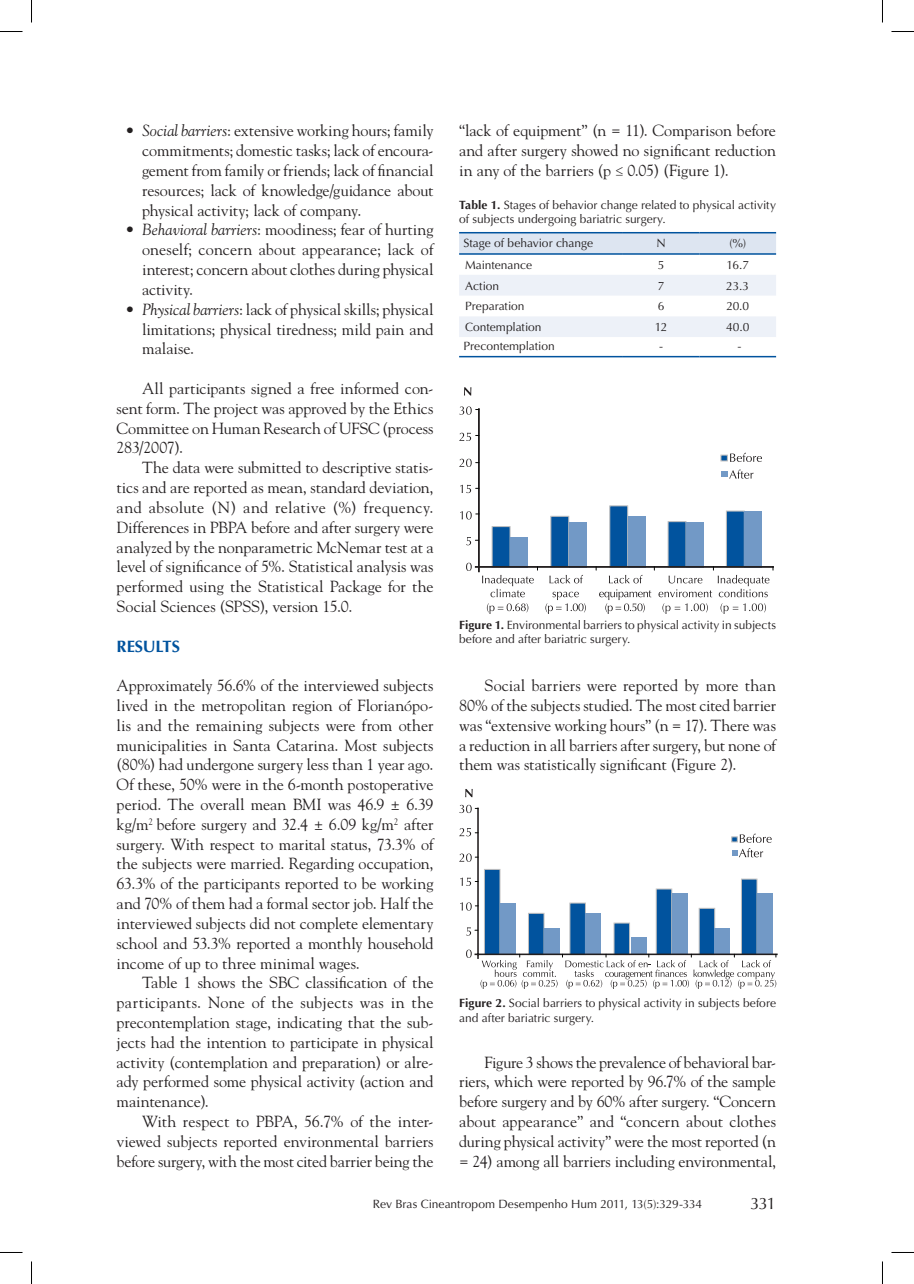
<style>
.page{position:relative;width:914px;height:1284px;background:#fff}
.page>*{position:absolute;margin:0;border:0;box-sizing:border-box;transform-origin:0 0}
.t1{font:700 16.5px "Optima LT Std";letter-spacing:-.01em;color:#01539e}
.t2{font:16.5px "Optima LT Std";color:#231f20}
.t3{font:16.05px/19.8px "Goudy Std";letter-spacing:-.005em;color:#231f20;text-align:justify}
.t4{font:12px/14.4px "Optima LT Std";color:#231f20}
.s1{font-style:italic}
.s2{font-weight:700}
</style>
<div class="page">
<div style="left:459px;top:233px;width:317px;height:20px;background:#dde5f1"></div>
<svg style="left:459px;top:275px;width:317px;height:81px"></svg>
<hr style="left:459px;top:232px;width:164px;height:1px;background:#01539e">
<hr style="left:623px;top:232px;width:76px;height:1px;background:#01539e">
<hr style="left:699px;top:232px;width:77px;height:1px;background:#01539e">
<hr style="left:459px;top:253px;width:164px;height:2px;background:#01539e">
<hr style="left:623px;top:253px;width:76px;height:2px;background:#01539e">
<hr style="left:699px;top:253px;width:77px;height:2px;background:#01539e">
<hr style="left:459px;top:356px;width:164px;height:1px;background:#01539e">
<hr style="left:623px;top:356px;width:76px;height:1px;background:#01539e">
<hr style="left:699px;top:356px;width:77px;height:1px;background:#01539e">
<svg style="left:464px;top:387px;width:7px;height:8px"></svg>
<svg style="left:466px;top:562px;width:5px;height:9px"></svg>
<svg style="left:487px;top:603px;width:41px;height:11px"></svg>
<svg style="left:549px;top:575px;width:34px;height:8px"></svg>
<svg style="left:545px;top:591px;width:41px;height:23px"></svg>
<svg style="left:730px;top:452px;width:31px;height:10px"></svg>
<svg style="left:729px;top:469px;width:24px;height:9px"></svg>
<div style="left:492px;top:526px;width:18px;height:41px;background:#01539e"></div>
<div style="left:510px;top:537px;width:18px;height:30px;background:#7299c6"></div>
<div style="left:550px;top:516px;width:19px;height:51px;background:#01539e;border:1px solid #bfbebe"></div>
<div style="left:568px;top:521px;width:18px;height:46px;background:#7299c6"></div>
<div style="left:609px;top:506px;width:18px;height:61px;background:#01539e;border:1px solid #bfbebe"></div>
<div style="left:627px;top:516px;width:18px;height:51px;background:#7299c6"></div>
<div style="left:668px;top:521px;width:18px;height:46px;background:#01539e"></div>
<div style="left:686px;top:521px;width:17px;height:46px;background:#7299c6"></div>
<div style="left:726px;top:511px;width:18px;height:56px;background:#01539e;border:1px solid #bfbebe"></div>
<div style="left:744px;top:511px;width:18px;height:56px;background:#7299c6"></div>
<hr style="left:478px;top:409px;width:2px;height:162px;background:#231f20">
<hr style="left:475px;top:566px;width:297px;height:2px;background:#231f20">
<svg style="left:459px;top:406px;width:20px;height:9px"></svg>
<svg style="left:459px;top:433px;width:20px;height:8px"></svg>
<svg style="left:459px;top:459px;width:20px;height:8px"></svg>
<svg style="left:460px;top:484px;width:19px;height:9px"></svg>
<svg style="left:460px;top:511px;width:19px;height:8px"></svg>
<svg style="left:466px;top:537px;width:12px;height:8px"></svg>
<svg style="left:482px;top:567px;width:56px;height:30px"></svg>
<svg style="left:595px;top:567px;width:178px;height:47px"></svg>
<svg style="left:720px;top:455px;width:7px;height:6px"></svg>
<div style="left:720px;top:471px;width:7px;height:6px;background:#7299c6"></div>
<svg style="left:465px;top:789px;width:7px;height:8px"></svg>
<svg style="left:466px;top:949px;width:5px;height:8px"></svg>
<div style="left:484px;top:869px;width:16px;height:85px;background:#01539e;border:1px solid #bfbebe"></div>
<div style="left:500px;top:903px;width:15px;height:51px;background:#7299c6"></div>
<div style="left:528px;top:913px;width:16px;height:41px;background:#01539e;border:1px solid #bfbebe"></div>
<div style="left:544px;top:928px;width:15px;height:26px;background:#7299c6"></div>
<div style="left:569px;top:902px;width:16px;height:52px;background:#01539e;border:1px solid #bfbebe"></div>
<div style="left:585px;top:913px;width:16px;height:41px;background:#7299c6"></div>
<div style="left:614px;top:923px;width:15px;height:31px;background:#01539e"></div>
<div style="left:631px;top:937px;width:15px;height:17px;background:#7299c6"></div>
<div style="left:699px;top:908px;width:15px;height:46px;background:#01539e;border:1px solid #bfbebe"></div>
<div style="left:714px;top:928px;width:16px;height:26px;background:#7299c6"></div>
<div style="left:741px;top:879px;width:16px;height:75px;background:#01539e;border:1px solid #bfbebe"></div>
<div style="left:756px;top:893px;width:16px;height:61px;background:#7299c6"></div>
<div style="left:656px;top:888px;width:15px;height:66px;background:#01539e;border:1px solid #bfbebe"></div>
<div style="left:671px;top:893px;width:16px;height:61px;background:#7299c6"></div>
<hr style="left:477px;top:808px;width:1px;height:150px;background:#231f20">
<hr style="left:475px;top:953px;width:301px;height:2px;background:#231f20">
<svg style="left:459px;top:804px;width:19px;height:9px"></svg>
<svg style="left:459px;top:828px;width:19px;height:8px"></svg>
<svg style="left:459px;top:853px;width:19px;height:8px"></svg>
<svg style="left:460px;top:877px;width:18px;height:8px"></svg>
<svg style="left:460px;top:902px;width:18px;height:8px"></svg>
<svg style="left:466px;top:927px;width:12px;height:8px"></svg>
<svg style="left:480px;top:954px;width:296px;height:34px"></svg>
<svg style="left:731px;top:833px;width:40px;height:9px"></svg>
<svg style="left:732px;top:848px;width:31px;height:9px"></svg>
<svg style="left:0;top:31px;width:22px;height:1px"></svg>
<svg style="left:891px;top:31px;width:22px;height:1px"></svg>
<svg style="left:0;top:1252px;width:22px;height:1px"></svg>
<svg style="left:891px;top:1252px;width:22px;height:1px"></svg>
<svg style="left:31px;top:0;width:1px;height:22px"></svg>
<svg style="left:31px;top:1261px;width:1px;height:22px"></svg>
<svg style="left:882px;top:0;width:1px;height:22px"></svg>
<svg style="left:882px;top:1261px;width:1px;height:22px"></svg>
<p class="t3" style="left:142px;top:121px;width:293px;text-indent:-17px"><span class="s1">• Social barriers</span>: extensive working hours; family commitments; domestic tasks; lack of encoura&shy;gement from family or friends; lack of financial resources; lack of knowledge/guidance about physical activity; lack of company.</p>
<p class="t3" style="left:142px;top:220px;width:293px;text-indent:-17px"><span class="s1">• Behavioral barriers</span>: moodiness; fear of hurting oneself; concern about appearance; lack of interest; concern about clothes during physical activity.</p>
<p class="t3" style="left:142px;top:299px;width:293px;text-indent:-17px"><span class="s1">• Physical barriers</span>: lack of physical skills; physical limitations; physical tiredness; mild pain and malaise.</p>
<p class="t3" style="left:117px;top:378px;width:318px;text-indent:26px">All participants signed a free informed con&shy;sent form. The project was approved by the Ethics Committee on Human Research of UFSC (process 283/2007).</p>
<p class="t3" style="left:117px;top:457px;width:318px;text-indent:26px">The data were submitted to descriptive statis&shy;tics and are reported as mean, standard deviation, and absolute (N) and relative (%) frequency.<br>Differences in PBPA before and after surgery were analyzed by the nonparametric McNemar test at a level of significance of 5%. Statistical analysis was performed using the Statistical Package for the Social Sciences (SPSS), version 15.0.</p>
<p class="t1" style="left:117px;top:636px;width:65px">RESULTS</p>
<p class="t3" style="left:117px;top:675px;width:318px">Approximately 56.6% of the interviewed subjects lived in the metropolitan region of Florianópo&shy;lis and the remaining subjects were from other municipalities in Santa Catarina. Most subjects (80%) had undergone surgery less than 1 year ago.<br>Of these, 50% were in the 6-month postoperative period. The overall mean BMI was 46.9 ± 6.39 kg/m<sup>2</sup> before surgery and 32.4 ± 6.09 kg/m<sup>2</sup> after surgery. With respect to marital status, 73.3% of the subjects were married. Regarding occupation, 63.3% of the participants reported to be working and 70% of them had a formal sector job. Half the interviewed subjects did not complete elementary school and 53.3% reported a monthly household income of up to three minimal wages.</p>
<p class="t3" style="left:117px;top:972px;width:318px;text-indent:26px">Table 1 shows the SBC classification of the participants. None of the subjects was in the precontemplation stage, indicating that the sub&shy;jects had the intention to participate in physical activity (contemplation and preparation) or alre&shy;ady performed some physical activity (action and maintenance).</p>
<p class="t3" style="left:117px;top:1111px;width:318px;text-indent:26px">With respect to PBPA, 56.7% of the inter&shy;viewed subjects reported environmental barriers before surgery, with the most cited barrier being the</p>
<p class="t3" style="left:459px;top:121px;width:318px">“lack of equipment” (n = 11). Comparison before and after surgery showed no significant reduction in any of the barriers (p ≤ 0.05) (Figure 1).</p>
<p class="t4" style="left:459px;top:198px;width:318px"><span class="s2">Table 1.</span> Stages of behavior change related to physical activity of subjects undergoing bariatric surgery.</p>
<p class="t4" style="left:463px;top:235px;width:131px">Stage of behavior change</p>
<p class="t4" style="left:656px;top:235px;width:9px">N</p>
<p class="t4" style="left:729px;top:235px;width:18px">(%)</p>
<p class="t4" style="left:465px;top:258px;width:68px">Maintenance</p>
<p class="t4" style="left:657px;top:258px;width:8px">5</p>
<p class="t4" style="left:726px;top:258px;width:24px">16.7</p>
<p class="t4" style="left:465px;top:278px;width:36px">Action</p>
<p class="t4" style="left:657px;top:278px;width:8px">7</p>
<p class="t4" style="left:726px;top:278px;width:24px">23.3</p>
<p class="t4" style="left:465px;top:299px;width:61px">Preparation</p>
<p class="t4" style="left:657px;top:299px;width:8px">6</p>
<p class="t4" style="left:726px;top:299px;width:24px">20.0</p>
<p class="t4" style="left:465px;top:320px;width:78px">Contemplation</p>
<p class="t4" style="left:654px;top:320px;width:14px">12</p>
<p class="t4" style="left:726px;top:320px;width:25px">40.0</p>
<p class="t4" style="left:463px;top:339px;width:93px">Precontemplation</p>
<p class="t4" style="left:659px;top:339px;width:5px">-</p>
<p class="t4" style="left:737px;top:339px;width:5px">-</p>
<p class="t4" style="left:459px;top:617px;width:318px"><span class="s2">Figure 1.</span> Environmental barriers to physical activity in subjects before and after bariatric surgery.</p>
<p class="t3" style="left:459px;top:675px;width:318px;text-indent:26px">Social barriers were reported by more than 80% of the subjects studied. The most cited barrier was “extensive working hours” (n = 17). There was a reduction in all barriers after surgery, but none of them was statistically significant (Figure 2).</p>
<p class="t4" style="left:459px;top:996px;width:318px"><span class="s2">Figure 2.</span> Social barriers to physical activity in subjects before and after bariatric surgery.</p>
<p class="t3" style="left:459px;top:1051px;width:318px;text-indent:26px">Figure 3 shows the prevalence of behavioral bar&shy;riers, which were reported by 96.7% of the sample before surgery and by 60% after surgery. “Concern about appearance” and “concern about clothes during physical activity” were the most reported (n = 24) among all barriers including environmental,</p>
<p class="t4" style="left:373px;top:1196px;width:331px">Rev Bras Cineantropom Desempenho Hum 2011, 13(5):329-334</p>
<p class="t2" style="left:750px;top:1194px;width:27px">331</p>
</div>
